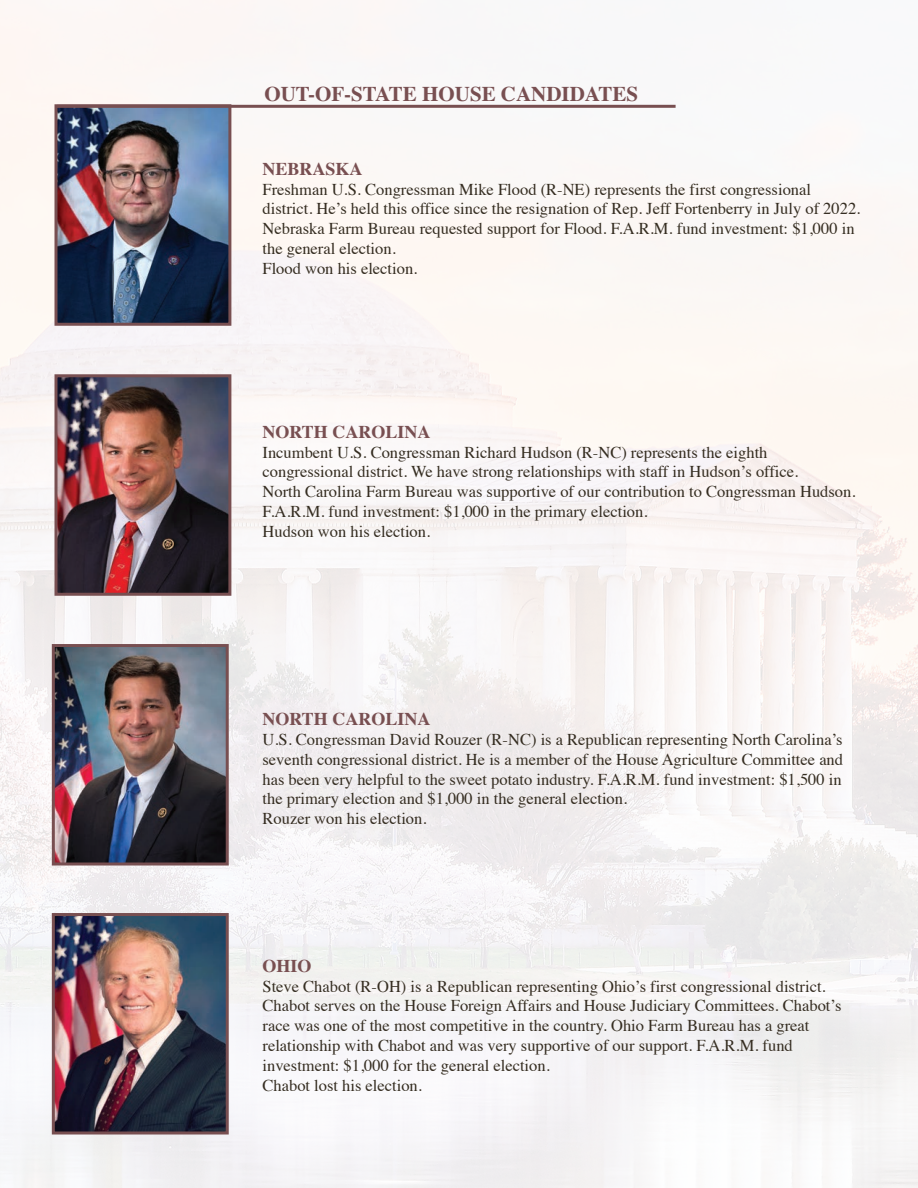
<style>
.page{position:relative;width:918px;height:1188px;background:#fff}
.page>*{position:absolute;margin:0;border:0;box-sizing:border-box;transform-origin:0 0}
.t1{font:700 21px "Times";color:#784f51}
.t2{font:700 18px "Times";color:#784f51}
.t3{font:16.5px/19.8px "Times";color:#352d21}
</style>
<div class="page">
<img style="left:0;top:0;width:918px;height:1188px">
<img style="left:58px;top:378px;width:169px;height:214px">
<div style="left:54px;top:374px;width:177px;height:222px;border:3px solid #784f51"></div>
<img style="left:58px;top:108px;width:169px;height:214px">
<div style="left:54px;top:104px;width:177px;height:222px;border:3px solid #784f51"></div>
<img style="left:56px;top:917px;width:169px;height:214px">
<div style="left:52px;top:913px;width:177px;height:222px;border:3px solid #784f51"></div>
<img style="left:56px;top:648px;width:169px;height:214px">
<div style="left:52px;top:644px;width:177px;height:222px;border:3px solid #784f51"></div>
<hr style="left:57px;top:105px;width:619px;height:3px;background:#784f51">
<p class="t1" style="left:264px;top:74px;width:375px">OUT-OF-STATE HOUSE CANDIDATES</p>
<p class="t2" style="left:263px;top:151px;width:102px">NEBRASKA</p>
<p class="t3" style="left:263px;top:178px;width:599px">Freshman U.S. Congressman Mike Flood (R-NE) represents the first congressional district. He’s held this office since the resignation of Rep. Jeff Fortenberry in July of 2022.<br>Nebraska Farm Bureau requested support for Flood. F.A.R.M. fund investment: $1,000 in the general election.<br>Flood won his election.</p>
<p class="t2" style="left:263px;top:415px;width:169px">NORTH CAROLINA</p>
<p class="t3" style="left:263px;top:441px;width:595px">Incumbent U.S. Congressman Richard Hudson (R-NC) represents the eighth congressional district. We have strong relationships with staff in Hudson’s office.<br>North Carolina Farm Bureau was supportive of our contribution to Congressman Hudson.<br>F.A.R.M. fund investment: $1,000 in the primary election.<br>Hudson won his election.</p>
<p class="t2" style="left:263px;top:702px;width:169px">NORTH CAROLINA</p>
<p class="t3" style="left:263px;top:728px;width:582px">U.S. Congressman David Rouzer (R-NC) is a Republican representing North Carolina’s seventh congressional district. He is a member of the House Agriculture Committee and has been very helpful to the sweet potato industry. F.A.R.M. fund investment: $1,500 in the primary election and $1,000 in the general election.<br>Rouzer won his election.</p>
<p class="t2" style="left:263px;top:949px;width:51px">OHIO</p>
<p class="t3" style="left:263px;top:975px;width:581px">Steve Chabot (R-OH) is a Republican representing Ohio’s first congressional district.<br>Chabot serves on the House Foreign Affairs and House Judiciary Committees. Chabot’s race was one of the most competitive in the country. Ohio Farm Bureau has a great relationship with Chabot and was very supportive of our support. F.A.R.M. fund investment: $1,000 for the general election.<br>Chabot lost his election.</p>
</div>
